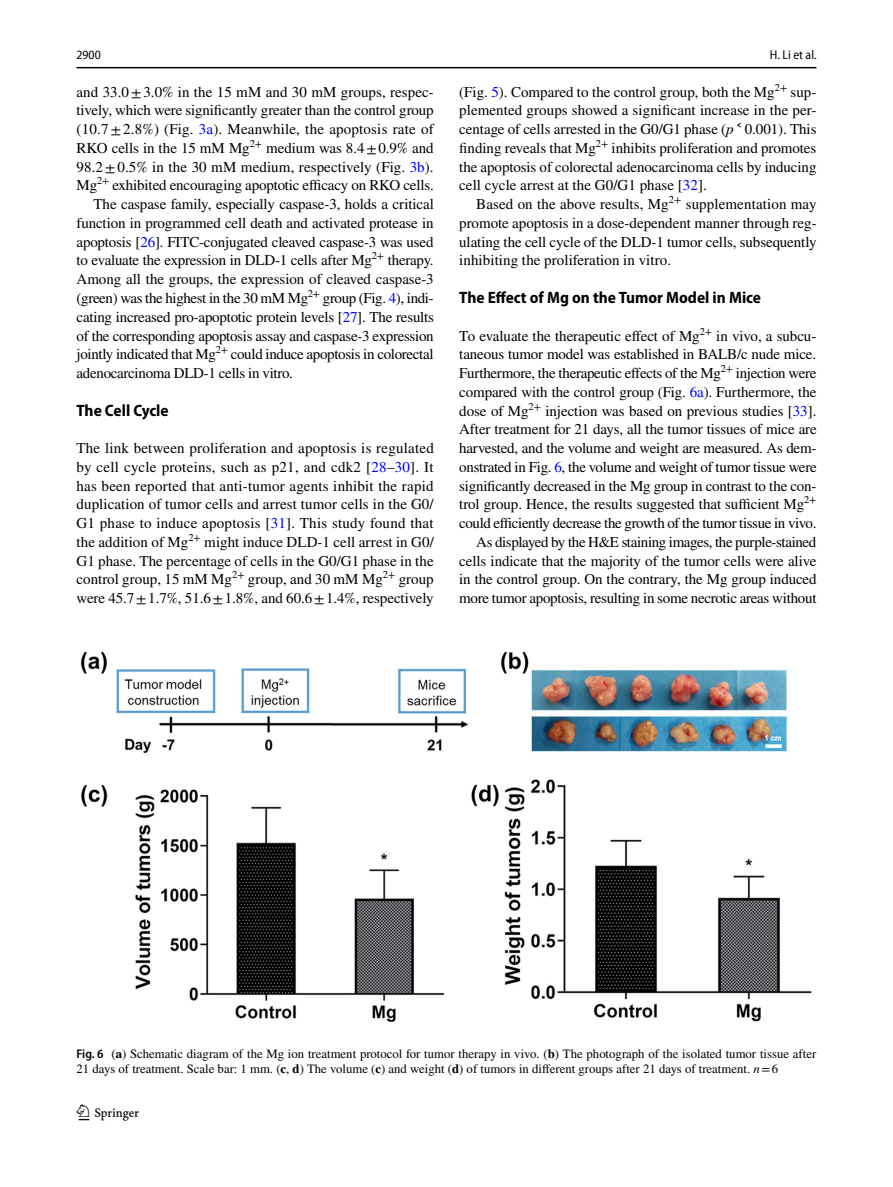
<style>
.page{position:relative;width:893px;height:1187px;background:#fff}
.page>*{position:absolute;margin:0;border:0;box-sizing:border-box;transform-origin:0 0}
.t1{font:22.5px "Springnew Regular 2";color:#000}
.t2{font:700 semi-condensed 16.5px "Myriad Pro";color:#000}
.t3{font:15px/18.8px "STIX";letter-spacing:-.01em;color:#000;text-align:justify}
.t4{font:15px "STIX";letter-spacing:.01em;color:#000}
.t5{font:12.75px/15px "STIX";color:#000}
.t6{font:semi-condensed 12.75px "Myriad Pro Unic";color:#000}
.s1{color:#00f}
.s2{font-style:italic}
.s3{font-family:"Myriad Pro";font-weight:600;font-stretch:semi-condensed}
.s4{font-weight:700}
</style>
<div class="page">
<hr style="left:77px;top:67px;width:739px;height:1px;background:#000">
<img style="left:81px;top:651px;width:731px;height:371px">
<p class="t6" style="left:76px;top:50px;width:26px">2900</p>
<p class="t6" style="left:770px;top:50px;width:48px">H. Li et al.</p>
<p class="t3" style="left:77px;top:83px;width:359px">and 33.0±3.0% in the 15 mM and 30 mM groups, respec-</p>
<p class="t3" style="left:77px;top:102px;width:359px">tively, which were significantly greater than the control group</p>
<p class="t4" style="left:77px;top:119px;width:359px">(10.7±2.8%) (Fig. <span class="s1">3a</span>). Meanwhile, the apoptosis rate of</p>
<p class="t3" style="left:77px;top:139px;width:359px">RKO cells in the 15 mM Mg<sup>2+</sup> medium was 8.4±0.9% and</p>
<p class="t3" style="left:77px;top:158px;width:359px">98.2±0.5% in the 30 mM medium, respectively (Fig. <span class="s1">3b</span>).</p>
<p class="t3" style="left:77px;top:177px;width:359px">Mg<sup>2+</sup> exhibited encouraging apoptotic efficacy on RKO cells.</p>
<p class="t3" style="left:94px;top:196px;width:342px">The caspase family, especially caspase-3, holds a critical</p>
<p class="t3" style="left:77px;top:214px;width:359px">function in programmed cell death and activated protease in</p>
<p class="t3" style="left:77px;top:233px;width:359px">apoptosis [<span class="s1">26</span>]. FITC-conjugated cleaved caspase-3 was used</p>
<p class="t3" style="left:77px;top:252px;width:359px">to evaluate the expression in DLD-1 cells after Mg<sup>2+</sup> therapy.</p>
<p class="t3" style="left:77px;top:271px;width:359px">Among all the groups, the expression of cleaved caspase-3</p>
<p class="t3" style="left:77px;top:289px;width:359px">(green) was the highest in the 30 mM Mg<sup>2+</sup> group (Fig. <span class="s1">4</span>), indi-</p>
<p class="t3" style="left:77px;top:308px;width:359px">cating increased pro-apoptotic protein levels [<span class="s1">27</span>]. The results</p>
<p class="t3" style="left:77px;top:327px;width:359px">of the corresponding apoptosis assay and caspase-3 expression</p>
<p class="t3" style="left:77px;top:346px;width:359px">jointly indicated that Mg<sup>2+</sup> could induce apoptosis in colorectal</p>
<p class="t3" style="left:77px;top:364px;width:218px">adenocarcinoma DLD-1 cells in vitro.</p>
<p class="t2" style="left:77px;top:401px;width:94px">The Cell Cycle</p>
<p class="t3" style="left:77px;top:439px;width:359px">The link between proliferation and apoptosis is regulated by cell cycle proteins, such as p21, and cdk2 [<span class="s1">28</span>–<span class="s1">30</span>]. It has been reported that anti-tumor agents inhibit the rapid duplication of tumor cells and arrest tumor cells in the G0/ G1 phase to induce apoptosis [<span class="s1">31</span>]. This study found that the addition of Mg<sup>2+</sup> might induce DLD-1 cell arrest in G0/ G1 phase. The percentage of cells in the G0/G1 phase in the control group, 15 mM Mg<sup>2+</sup> group, and 30 mM Mg<sup>2+</sup> group were 45.7±1.7%, 51.6±1.8%, and 60.6±1.4%, respectively</p>
<p class="t3" style="left:459px;top:83px;width:359px">(Fig. <span class="s1">5</span>). Compared to the control group, both the Mg<sup>2+</sup> sup&shy;plemented groups showed a significant increase in the per&shy;centage of cells arrested in the G0/G1 phase (<span class="s2">p</span> ˂ 0.001). This finding reveals that Mg<sup>2+</sup> inhibits proliferation and promotes the apoptosis of colorectal adenocarcinoma cells by inducing cell cycle arrest at the G0/G1 phase [<span class="s1">32</span>].</p>
<p class="t3" style="left:459px;top:196px;width:359px;text-indent:17px">Based on the above results, Mg<sup>2+</sup> supplementation may promote apoptosis in a dose-dependent manner through reg&shy;ulating the cell cycle of the DLD-1 tumor cells, subsequently inhibiting the proliferation in vitro.</p>
<p class="t2" style="left:459px;top:288px;width:303px">The Effect of Mg on the Tumor Model in Mice</p>
<p class="t3" style="left:459px;top:327px;width:359px;text-align:right">To evaluate the therapeutic effect of Mg<sup>2+</sup> in vivo, a subcu&shy;taneous tumor model was established in BALB/c nude mice.<br>Furthermore, the therapeutic effects of the Mg<sup>2+</sup> injection were compared with the control group (Fig. <span class="s1">6a</span>). Furthermore, the dose of Mg<sup>2+</sup> injection was based on previous studies [<span class="s1">33</span>].<br>After treatment for 21 days, all the tumor tissues of mice are harvested, and the volume and weight are measured. As dem&shy;onstrated in Fig. <span class="s1">6</span>, the volume and weight of tumor tissue were significantly decreased in the Mg group in contrast to the con&shy;trol group. Hence, the results suggested that sufficient Mg<sup>2+ </sup>could efficiently decrease the growth of the tumor tissue in vivo.<br>As displayed by the H&amp;E staining images, the purple-stained cells indicate that the majority of the tumor cells were alive in the control group. On the contrary, the Mg group induced more tumor apoptosis, resulting in some necrotic areas without</p>
<p class="t5" style="left:77px;top:1046px;width:741px"><span class="s3">Fig. 6</span> (<span class="s4">a</span>) Schematic diagram of the Mg ion treatment protocol for tumor therapy in vivo. (<span class="s4">b</span>) The photograph of the isolated tumor tissue after<br>21 days of treatment. Scale bar: 1 mm. (<span class="s4">c</span>, <span class="s4">d</span>) The volume (<span class="s4">c</span>) and weight (<span class="s4">d</span>) of tumors in different groups after 21 days of treatment. <span class="s2">n</span>=6</p>
<h1 class="t1" style="left:79px;top:1104px;width:62px">1 3</h1>
</div>
